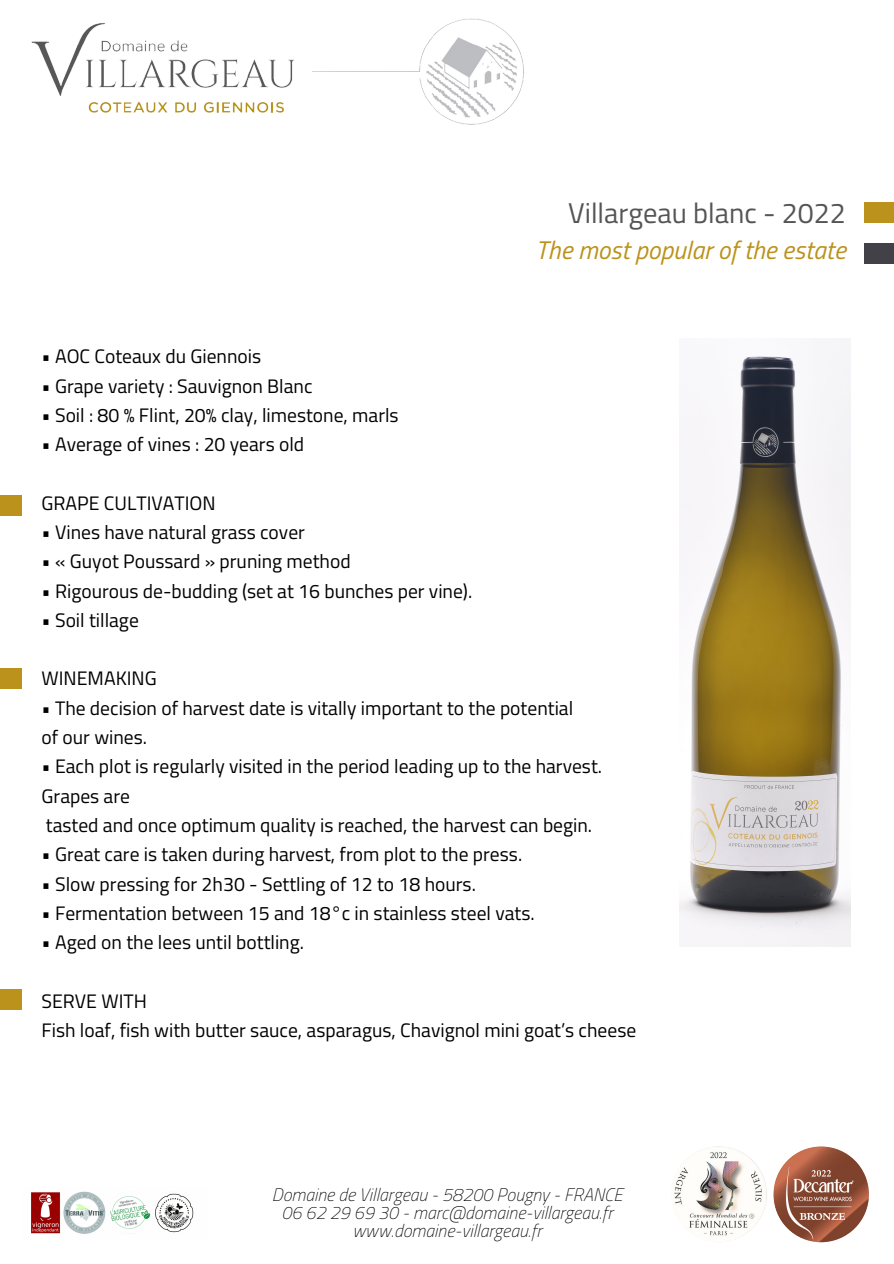
<style>
.page{position:relative;width:894px;height:1264px;background:#fff}
.page>*{position:absolute;margin:0;border:0;box-sizing:border-box;transform-origin:0 0}
.t1{font:28.5px "Titillium Web";color:#555556}
.t2{font:italic 25.5px "Titillium Web";color:#bb921b}
.t3{font:19.5px/29.2px "Titillium Web";color:#000}
.t4{font:italic 100 18px/18px "Titillium Web";color:#000;text-align:center}
</style>
<div class="page">
<div style="left:0;top:495px;width:21px;height:20px;background:#bb921b"></div>
<div style="left:0;top:668px;width:21px;height:21px;background:#bb921b"></div>
<div style="left:0;top:988px;width:21px;height:21px;background:#bb921b"></div>
<img style="left:670px;top:1146px;width:96px;height:96px;border-radius:50%">
<img style="left:772px;top:1146px;width:96px;height:96px;border-radius:50%">
<div style="left:864px;top:202px;width:29px;height:21px;background:#bb921b"></div>
<div style="left:864px;top:243px;width:29px;height:20px;background:#414147"></div>
<img style="left:31px;top:18px;width:493px;height:107px">
<img style="left:31px;top:1191px;width:163px;height:43px">
<img style="left:679px;top:338px;width:171px;height:608px">
<p class="t3" style="left:42px;top:341px;width:221px">• AOC Coteaux du Giennois</p>
<p class="t3" style="left:42px;top:371px;width:272px">• Grape variety : Sauvignon Blanc</p>
<p class="t3" style="left:42px;top:400px;width:358px">• Soil : 80 % Flint, 20% clay, limestone, marls</p>
<p class="t3" style="left:42px;top:429px;width:264px">• Average of vines : 20 years old</p>
<p class="t3" style="left:42px;top:488px;width:176px">GRAPE CULTIVATION</p>
<p class="t3" style="left:42px;top:517px;width:265px">• Vines have natural grass cover</p>
<p class="t3" style="left:42px;top:546px;width:310px">• « Guyot Poussard » pruning method</p>
<p class="t3" style="left:42px;top:575px;width:432px">• Rigourous de-budding (set at 16 bunches per vine).</p>
<p class="t3" style="left:42px;top:605px;width:99px">• Soil tillage</p>
<h1 class="t1" style="left:568px;top:191px;width:279px">Villargeau blanc - 2022</h1>
<h2 class="t2" style="left:536px;top:230px;width:311px">The most popular of the estate</h2>
<p class="t3" style="left:42px;top:663px;width:117px">WINEMAKING</p>
<p class="t3" style="left:42px;top:693px;width:533px">• The decision of harvest date is vitally important to the potential of our wines.</p>
<p class="t3" style="left:42px;top:751px;width:562px">• Each plot is regularly visited in the period leading up to the harvest.<br>Grapes are<br>tasted and once optimum quality is reached, the harvest can begin.</p>
<p class="t3" style="left:42px;top:839px;width:482px">• Great care is taken during harvest, from plot to the press.</p>
<p class="t3" style="left:42px;top:868px;width:436px">• Slow pressing for 2h30 - Settling of 12 to 18 hours.</p>
<p class="t3" style="left:42px;top:897px;width:494px">• Fermentation between 15 and 18°c in stainless steel vats.</p>
<p class="t3" style="left:42px;top:927px;width:264px">• Aged on the lees until bottling.</p>
<p class="t3" style="left:42px;top:985px;width:596px">SERVE WITH<br>Fish loaf, fish with butter sauce, asparagus, Chavignol mini goat’s cheese</p>
<p class="t4" style="left:272px;top:1185px;width:352px">Domaine de Villargeau - 58200 Pougny - FRANCE<br>06 62 29 69 30 - marc@domaine-villargeau.fr www.domaine-villargeau.fr</p>
</div>
